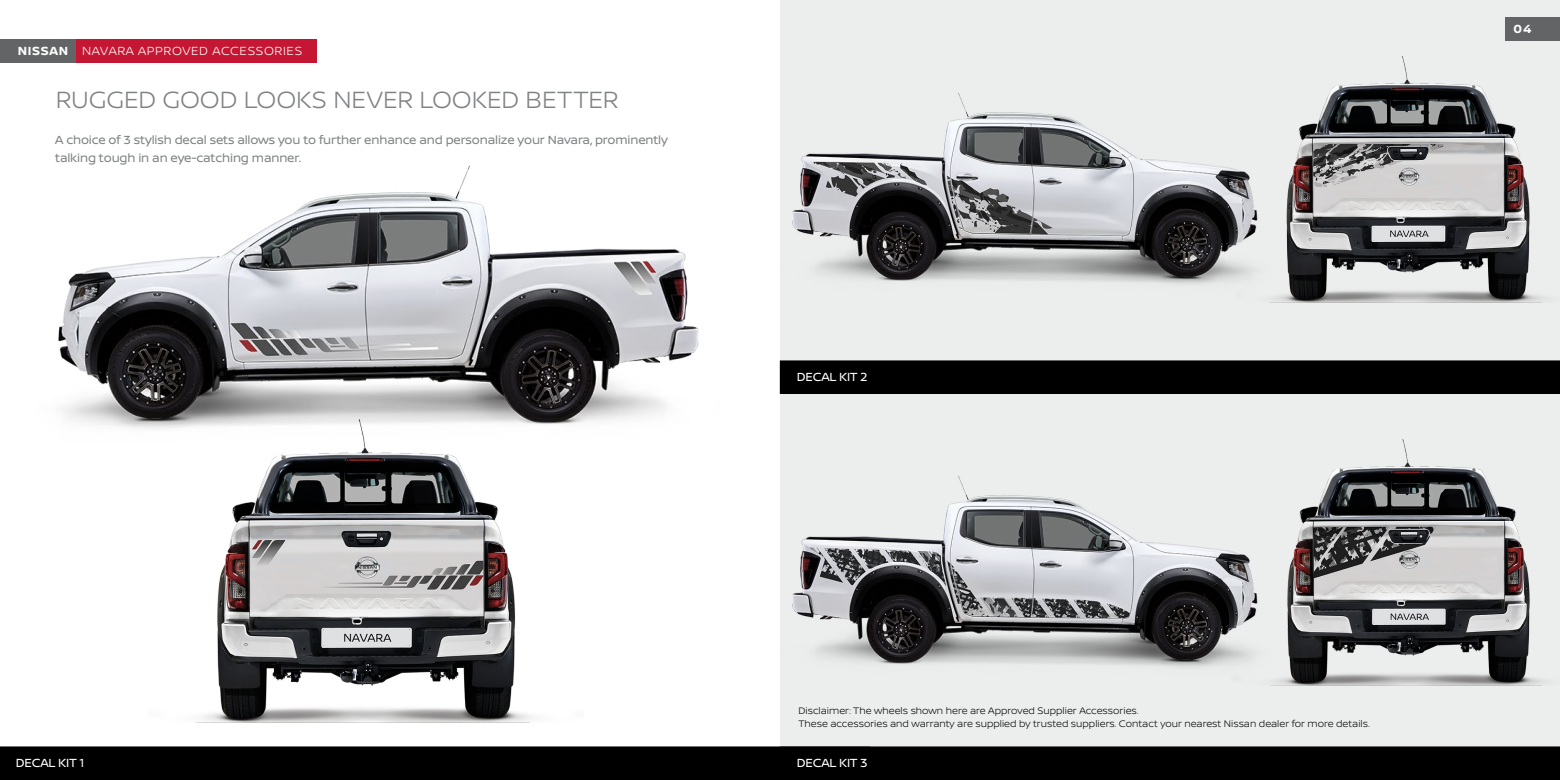
<style>
.page{position:relative;width:1560px;height:780px;background:#fff}
.page>*{position:absolute;margin:0;border:0;box-sizing:border-box;transform-origin:0 0}
.t1{font:300 25px "Nissan Brand";letter-spacing:-.005em;color:#808285}
.t2{font:12.5px/17.5px "Nissan Brand";letter-spacing:-.01em;color:#808285}
.t3{font:300 12.5px "Nissan Brand";letter-spacing:.05em;color:#fff}
.t4{font:12.5px "Nissan Brand";letter-spacing:-.02em;color:#fff}
.t5{font:700 12.5px "Nissan Brand";color:#fff}
.t6{font:300 10px/12.5px "Nissan Brand";color:#000}
.s1{font-weight:700}
</style>
<div class="page">
<div style="left:1px;top:747px;width:868px;height:32px;background:#000"></div>
<div style="left:0;top:746px;width:870px;height:34px;border:1px solid #000"></div>
<div style="left:779px;top:386px;width:780px;height:393px;background:#eceded"></div>
<div style="left:779px;top:746px;width:780px;height:34px;background:#000"></div>
<img style="left:779px;top:467px;width:451px;height:209px">
<img style="left:1230px;top:439px;width:314px;height:246px">
<div style="left:779px;top:0;width:780px;height:393px;background:#eceded"></div>
<div style="left:779px;top:360px;width:780px;height:34px;background:#000"></div>
<img style="left:779px;top:85px;width:457px;height:209px">
<img style="left:58px;top:165px;width:641px;height:264px">
<div style="left:75px;top:39px;width:242px;height:24px;background:#c51733"></div>
<div style="left:0;top:39px;width:75px;height:24px;background:#636466"></div>
<div style="left:1505px;top:17px;width:54px;height:24px;background:#636466"></div>
<img style="left:1236px;top:56px;width:308px;height:247px">
<img style="left:149px;top:420px;width:434px;height:302px">
<p class="t3" style="left:18px;top:42px;width:286px"><span class="s1">NISSAN</span> NAVARA APPROVED ACCESSORIES</p>
<h1 class="t1" style="left:56px;top:82px;width:564px">RUGGED GOOD LOOKS NEVER LOOKED BETTER</h1>
<p class="t2" style="left:55px;top:130px;width:614px">A choice of 3 stylish decal sets allows you to further enhance and personalize your Navara, prominently talking tough in an eye-catching manner.</p>
<p class="t4" style="left:796px;top:367px;width:72px">DECAL KIT 2</p>
<p class="t6" style="left:798px;top:704px;width:573px">Disclaimer: The wheels shown here are Approved Supplier Accessories.<br>These accessories and warranty are supplied by trusted suppliers. Contact your nearest Nissan dealer for more details.</p>
<p class="t4" style="left:16px;top:753px;width:70px">DECAL KIT 1</p>
<p class="t4" style="left:796px;top:753px;width:72px">DECAL KIT 3</p>
<p class="t5" style="left:1513px;top:20px;width:20px">04</p>
</div>
